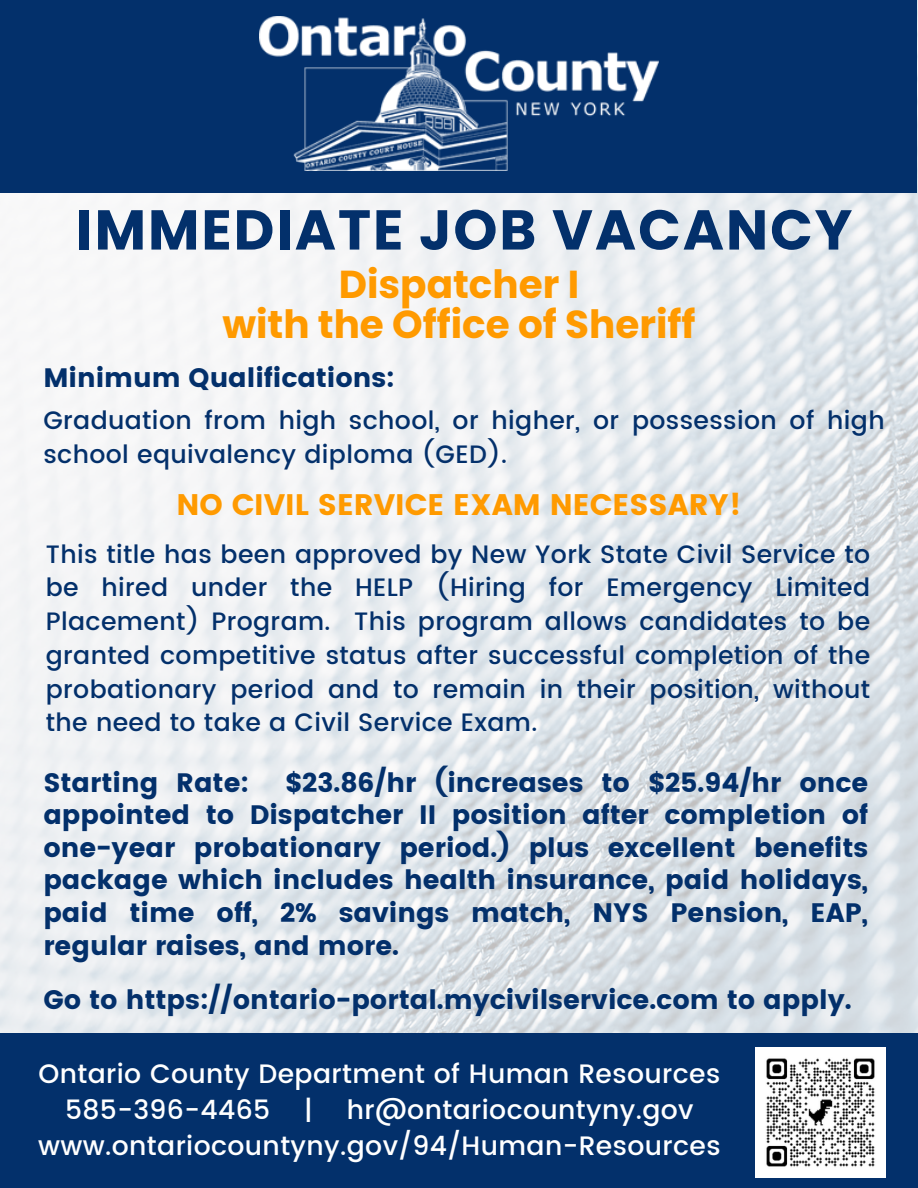
<style>
.page{position:relative;width:918px;height:1188px;background:#fff}
.page>*{position:absolute;margin:0;border:0;box-sizing:border-box;transform-origin:0 0}
.t1{font:700 56.1px "Poppins";letter-spacing:.035em;color:#03306b}
.t2{font:700 39px/39.3px "Poppins";color:#ff9a00;text-align:center}
.t3{font:29.7px "Poppins";color:#ff9a00}
.t4{font:26.7px/32.7px "Poppins";color:#03306b;text-align:justify}
.t5{font:500 26.7px "Poppins";letter-spacing:.015em;color:#fff}
.t6{font:500 25.2px/33.8px "Poppins";letter-spacing:.015em;color:#03306b}
</style>
<div class="page">
<img style="left:0;top:0;width:918px;height:1033px">
<div style="left:0;top:0;width:916px;height:192px;background:#03306b"></div>
<img style="left:259px;top:17px;width:400px;height:154px">
<div style="left:0;top:1033px;width:918px;height:155px;background:#03306b"></div>
<img style="left:755px;top:1047px;width:131px;height:131px">
<p class="t1" style="left:76px;top:191px;width:778px">IMMEDIATE JOB VACANCY</p>
<p class="t2" style="left:222px;top:265px;width:475px">Dispatcher I<br>with the Office of Sheriff</p>
<h3 class="t4" style="left:43px;top:362px;width:353px">Minimum Qualifications:</h3>
<h2 class="t6" style="left:43px;top:403px;width:843px">Graduation from high school, or higher, or possession of high school equivalency diploma (GED).</h2>
<p class="t3" style="left:176px;top:487px;width:567px">NO CIVIL SERVICE EXAM NECESSARY!</p>
<h4 class="t6" style="left:46px;top:537px;width:826px;text-align:justify">This title has been approved by New York State Civil Service to be hired under the HELP (Hiring for Emergency Limited Placement) Program. This program allows candidates to be granted competitive status after successful completion of the probationary period and to remain in their position, without the need to take a Civil Service Exam.</h4>
<p class="t4" style="left:43px;top:766px;width:207px">Starting Rate:</p>
<p class="t4" style="left:43px;top:766px;width:826px;text-indent:242px">$23.86/hr (increases to $25.94/hr once appointed to Dispatcher II position after completion of one-year probationary period.) plus excellent benefits package which includes health insurance, paid holidays, paid time off, 2% savings match, NYS Pension, EAP, regular raises, and more.</p>
<p class="t4" style="left:43px;top:983px;width:810px">Go to https://ontario-portal.mycivilservice.com to apply.</p>
<p class="t5" style="left:38px;top:1058px;width:683px">Ontario County Department of Human Resources</p>
<p class="t5" style="left:65px;top:1094px;width:207px">585-396-4465</p>
<p class="t5" style="left:304px;top:1094px;width:10px">|</p>
<p class="t5" style="left:347px;top:1094px;width:348px">hr@ontariocountyny.gov</p>
<p class="t5" style="left:38px;top:1130px;width:684px">www.ontariocountyny.gov/94/Human-Resources</p>
</div>
